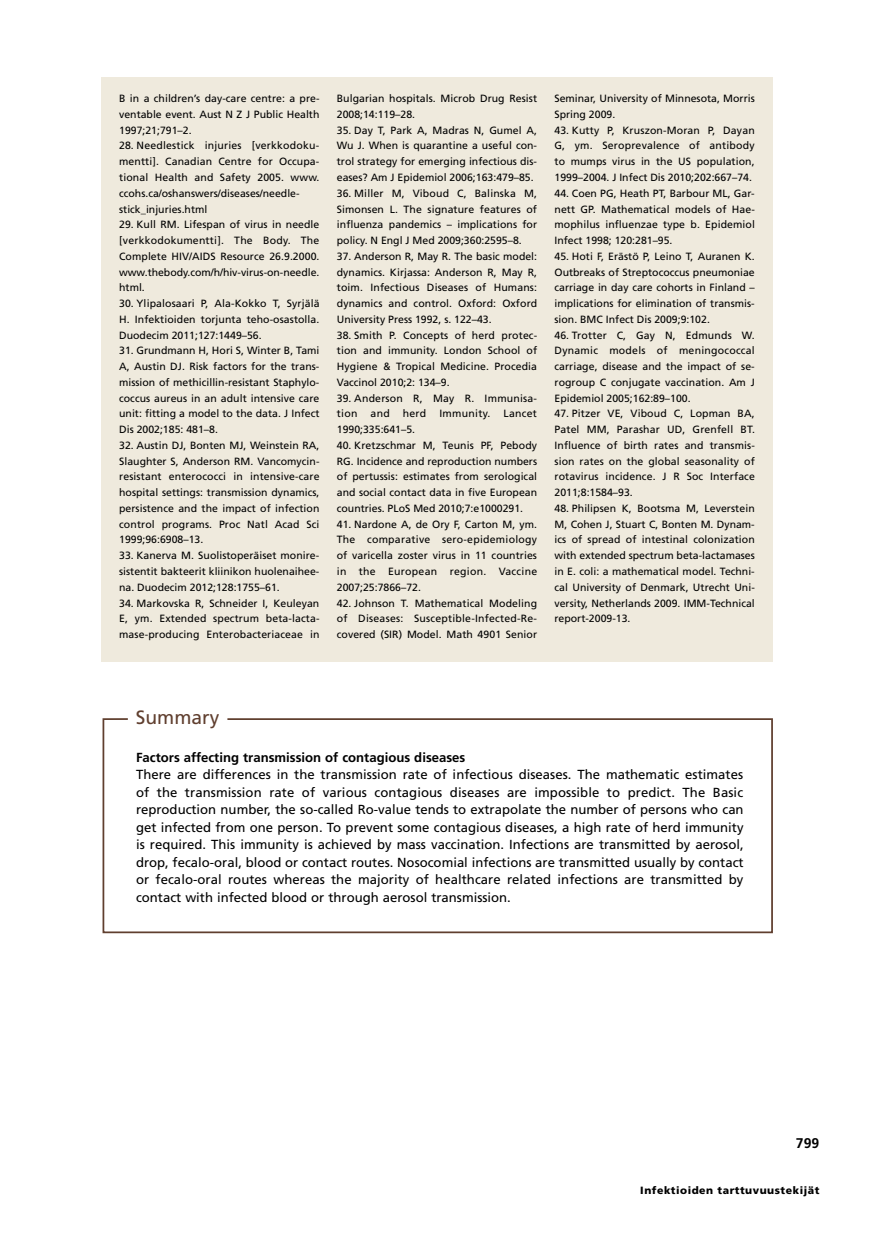
<style>
.page{position:relative;width:874px;height:1241px;background:#fff}
.page>*{position:absolute;margin:0;border:0;box-sizing:border-box;transform-origin:0 0}
.t1{font:19.25px "Frutiger LT Std";color:#603f2f}
.t2{font:700 14px "Frutiger LT Std";color:#000}
.t3{font:13.12px/17.5px "Frutiger LT Std";color:#000;text-align:justify}
.t4{font:700 13.12px "Frutiger LT Std";color:#000}
.t5{font:10.5px/15.8px "Frutiger LT Std";color:#000;text-align:justify}
.t6{font:900 10.5px "Frutiger LT Std";letter-spacing:.05em;color:#000}
</style>
<div class="page">
<svg style="left:102px;top:718px;width:671px;height:215px"></svg>
<div style="left:102px;top:77px;width:670px;height:584px;background:#efeadd"></div>
<p class="t5" style="left:119px;top:91px;width:202px">B in a children’s day-care centre: a pre‑ ventable event. Aust N Z J Public Health 1997;21;791–2.</p>
<p class="t5" style="left:119px;top:138px;width:202px;text-align:left">28. Needlestick injuries [verkkodoku‑ mentti]. Canadian Centre for Occupa‑ tional Health and Safety 2005. www. ccohs.ca/oshanswers/diseases/needle‑ stick_injuries.html</p>
<p class="t5" style="left:119px;top:217px;width:202px">29. Kull RM. Lifespan of virus in needle [verkkodokumentti]. The Body. The Complete HIV/AIDS Resource 26.9.2000. www.thebody.com/h/hiv-virus-on-needle. html.</p>
<p class="t5" style="left:119px;top:295px;width:202px">30. Ylipalosaari P, Ala-Kokko T, Syrjälä H. Infektioiden torjunta teho-osastolla.<br>Duodecim 2011;127:1449–56.</p>
<p class="t5" style="left:119px;top:343px;width:202px">31. Grundmann H, Hori S, Winter B, Tami A, Austin DJ. Risk factors for the trans‑ mission of methicillin-resistant Staphylo‑ coccus aureus in an adult intensive care unit: fitting a model to the data. J Infect Dis 2002;185: 481–8.</p>
<p class="t5" style="left:119px;top:437px;width:202px">32. Austin DJ, Bonten MJ, Weinstein RA, Slaughter S, Anderson RM. Vancomycin&shy;resistant enterococci in intensive-care hospital settings: transmission dynamics, persistence and the impact of infection control programs. Proc Natl Acad Sci 1999;96:6908–13.</p>
<p class="t5" style="left:119px;top:547px;width:202px">33. Kanerva M. Suolistoperäiset monire‑ sistentit bakteerit kliinikon huolenaihee‑ na. Duodecim 2012;128:1755–61.</p>
<p class="t5" style="left:119px;top:595px;width:202px">34. Markovska R, Schneider I, Keuleyan E, ym. Extended spectrum beta-lacta‑ mase-producing Enterobacteriaceae in</p>
<p class="t5" style="left:336px;top:91px;width:202px">Bulgarian hospitals. Microb Drug Resist<br>2008;14:119–28.</p>
<p class="t5" style="left:336px;top:122px;width:202px">35. Day T, Park A, Madras N, Gumel A, Wu J. When is quarantine a useful con‑ trol strategy for emerging infectious dis‑ eases? Am J Epidemiol 2006;163:479–85.</p>
<p class="t5" style="left:336px;top:185px;width:202px">36. Miller M, Viboud C, Balinska M, Simonsen L. The signature features of influenza pandemics – implications for policy. N Engl J Med 2009;360:2595–8.</p>
<p class="t5" style="left:336px;top:248px;width:202px">37. Anderson R, May R. The basic model: dynamics. Kirjassa: Anderson R, May R, toim. Infectious Diseases of Humans: dynamics and control. Oxford: Oxford University Press 1992, s. 122–43.</p>
<p class="t5" style="left:336px;top:327px;width:202px">38. Smith P. Concepts of herd protec‑ tion and immunity. London School of Hygiene &amp; Tropical Medicine. Procedia Vaccinol 2010;2: 134–9.</p>
<p class="t5" style="left:336px;top:390px;width:202px">39. Anderson R, May R. Immunisa‑ tion and herd Immunity. Lancet 1990;335:641–5.</p>
<p class="t5" style="left:336px;top:437px;width:202px">40. Kretzschmar M, Teunis PF, Pebody RG. Incidence and reproduction numbers of pertussis: estimates from serological and social contact data in five European countries. PLoS Med 2010;7:e1000291.</p>
<p class="t5" style="left:336px;top:516px;width:202px">41. Nardone A, de Ory F, Carton M, ym.<br>The comparative sero-epidemiology of varicella zoster virus in 11 countries in the European region. Vaccine 2007;25:7866–72.</p>
<p class="t5" style="left:336px;top:595px;width:202px">42. Johnson T. Mathematical Modeling of Diseases: Susceptible-Infected-Re‑ covered (SIR) Model. Math 4901 Senior</p>
<p class="t5" style="left:554px;top:91px;width:202px">Seminar, University of Minnesota, Morris<br>Spring 2009.</p>
<p class="t5" style="left:554px;top:122px;width:202px">43. Kutty P, Kruszon-Moran P, Dayan G, ym. Seroprevalence of antibody to mumps virus in the US population, 1999–2004. J Infect Dis 2010;202:667–74.</p>
<p class="t5" style="left:554px;top:185px;width:202px">44. Coen PG, Heath PT, Barbour ML, Gar‑ nett GP. Mathematical models of Hae‑ mophilus influenzae type b. Epidemiol Infect 1998; 120:281–95.</p>
<p class="t5" style="left:554px;top:248px;width:202px">45. Hoti F, Erästö P, Leino T, Auranen K.<br>Outbreaks of Streptococcus pneumoniae carriage in day care cohorts in Finland – implications for elimination of transmis‑ sion. BMC Infect Dis 2009;9:102.</p>
<p class="t5" style="left:554px;top:327px;width:202px">46. Trotter C, Gay N, Edmunds W.<br>Dynamic models of meningococcal carriage, disease and the impact of se‑ rogroup C conjugate vaccination. Am J Epidemiol 2005;162:89–100.</p>
<p class="t5" style="left:554px;top:406px;width:202px">47. Pitzer VE, Viboud C, Lopman BA, Patel MM, Parashar UD, Grenfell BT.<br>Influence of birth rates and transmis‑ sion rates on the global seasonality of rotavirus incidence. J R Soc Interface 2011;8:1584–93.</p>
<p class="t5" style="left:554px;top:500px;width:202px">48. Philipsen K, Bootsma M, Leverstein M, Cohen J, Stuart C, Bonten M. Dynam‑ ics of spread of intestinal colonization with extended spectrum beta-lactamases in E. coli: a mathematical model. Techni‑ cal University of Denmark, Utrecht Uni‑ versity, Netherlands 2009. IMM-Technical report-2009-13.</p>
<h1 class="t1" style="left:136px;top:705px;width:85px">Summary</h1>
<p class="t4" style="left:136px;top:749px;width:331px">Factors affecting transmission of contagious diseases</p>
<p class="t3" style="left:136px;top:765px;width:608px">There are differences in the transmission rate of infectious diseases. The mathematic estimates of the transmission rate of various contagious diseases are impossible to predict. The Basic reproduction number, the so-called Ro-value tends to extrapolate the number of persons who can get infected from one person. To prevent some contagious diseases, a high rate of herd immunity is required. This immunity is achieved by mass vaccination. Infections are transmitted by aerosol, drop, fecalo-oral, blood or contact routes. Nosocomial infections are transmitted usually by contact or fecalo-oral routes whereas the majority of healthcare related infections are transmitted by contact with infected blood or through aerosol transmission.</p>
<h2 class="t2" style="left:795px;top:1134px;width:25px">799</h2>
<p class="t6" style="left:640px;top:1183px;width:180px">Infektioiden tarttuvuustekijät</p>
</div>
